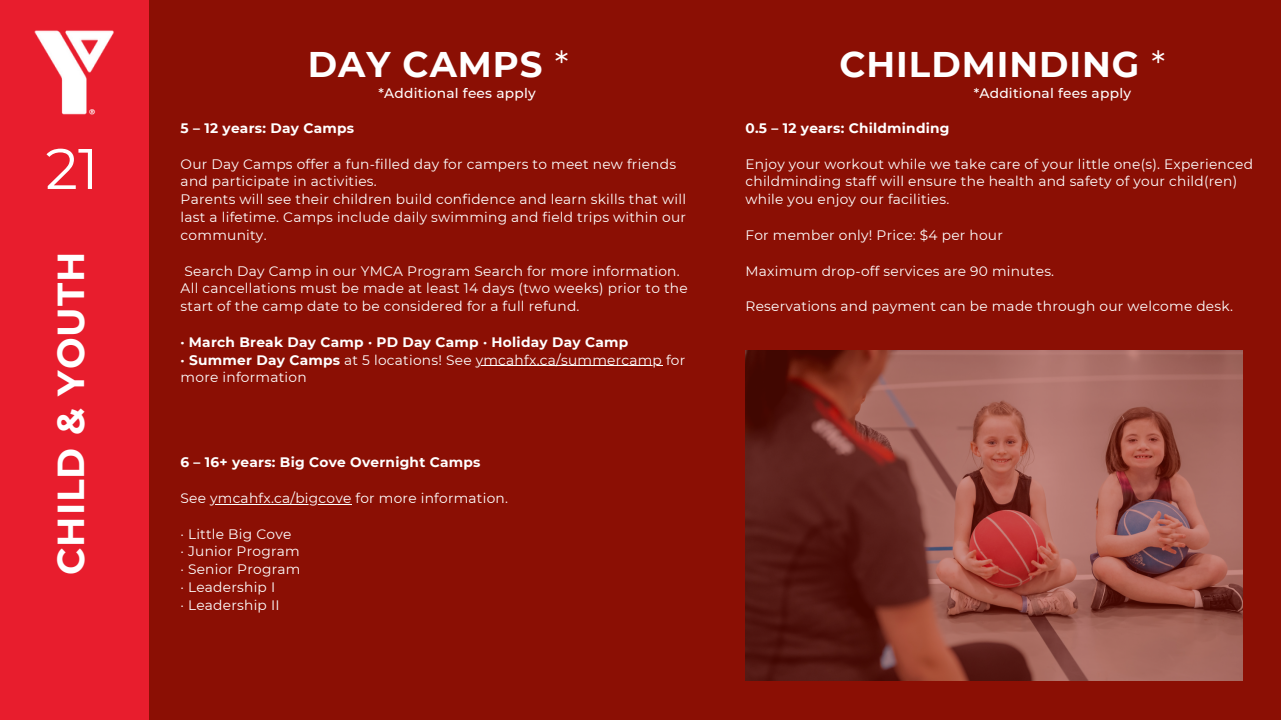
<style>
.page{position:relative;width:1281px;height:720px;background:#8b0f04}
.page>*{position:absolute;margin:0;border:0;box-sizing:border-box;transform-origin:0 0}
.t1{font:57.12px "Montserrat";color:#fff}
.t2{font:700 37.5px "Montserrat";letter-spacing:.025em;color:#fff}
.t3{font:700 35.62px "Montserrat";letter-spacing:.025em;color:#fff}
.t4{font:13.75px/17.8px "Montserrat";letter-spacing:.02em;color:#fff}
.t5{font:700 13.75px/17.8px "Montserrat";letter-spacing:.02em;color:#fff}
.t6{font:500 13.75px "Montserrat";letter-spacing:.02em;color:#fff}
.s1{font-weight:400}
</style>
<div class="page">
<div style="left:0;top:0;width:149px;height:720px;background:#e81d2d"></div>
<img style="left:34px;top:30px;width:80px;height:85px">
<img style="left:745px;top:351px;width:497px;height:330px">
<hr style="left:476px;top:366px;width:186px;height:1px;background:#fff">
<hr style="left:210px;top:504px;width:142px;height:1px;background:#fff">
<h1 class="t1" style="left:45px;top:134px;width:55px">21</h1>
<h2 class="t2" style="left:48px;top:575px;width:325px;rotate:-90deg">CHILD &amp; YOUTH</h2>
<h3 class="t3" style="left:308px;top:43px;width:262px">DAY CAMPS <span class="s1">*</span></h3>
<h3 class="t3" style="left:839px;top:43px;width:327px">CHILDMINDING <span class="s1">*</span></h3>
<p class="t6" style="left:378px;top:85px;width:159px">*Additional fees apply</p>
<p class="t6" style="left:973px;top:85px;width:159px">*Additional fees apply</p>
<p class="t5" style="left:181px;top:119px;width:175px">5 – 12 years: Day Camps</p>
<p class="t4" style="left:181px;top:155px;width:507px">Our Day Camps offer a fun-filled day for campers to meet new friends and participate in activities.<br>Parents will see their children build confidence and learn skills that will last a lifetime. Camps include daily swimming and field trips within our community.</p>
<p class="t4" style="left:181px;top:262px;width:508px">Search Day Camp in our YMCA Program Search for more information.<br>All cancellations must be made at least 14 days (two weeks) prior to the start of the camp date to be considered for a full refund.</p>
<p class="t5" style="left:181px;top:333px;width:506px">· March Break Day Camp · PD Day Camp · Holiday Day Camp<br>· Summer Day Camps <span class="s1">at 5 locations! See ymcahfx.ca/summercamp for more information</span></p>
<p class="t5" style="left:180px;top:454px;width:301px">6 – 16+ years: Big Cove Overnight Camps</p>
<p class="t4" style="left:180px;top:489px;width:329px">See ymcahfx.ca/bigcove for more information.</p>
<p class="t4" style="left:180px;top:525px;width:121px">· Little Big Cove<br>· Junior Program · Senior Program · Leadership I<br>· Leadership II</p>
<p class="t5" style="left:745px;top:119px;width:206px">0.5 – 12 years: Childminding</p>
<p class="t4" style="left:745px;top:155px;width:509px">Enjoy your workout while we take care of your little one(s). Experienced childminding staff will ensure the health and safety of your child(ren) while you enjoy our facilities.</p>
<p class="t4" style="left:745px;top:226px;width:259px">For member only! Price: $4 per hour</p>
<p class="t4" style="left:745px;top:262px;width:310px">Maximum drop-off services are 90 minutes.</p>
<p class="t4" style="left:745px;top:297px;width:489px">Reservations and payment can be made through our welcome desk.</p>
</div>
